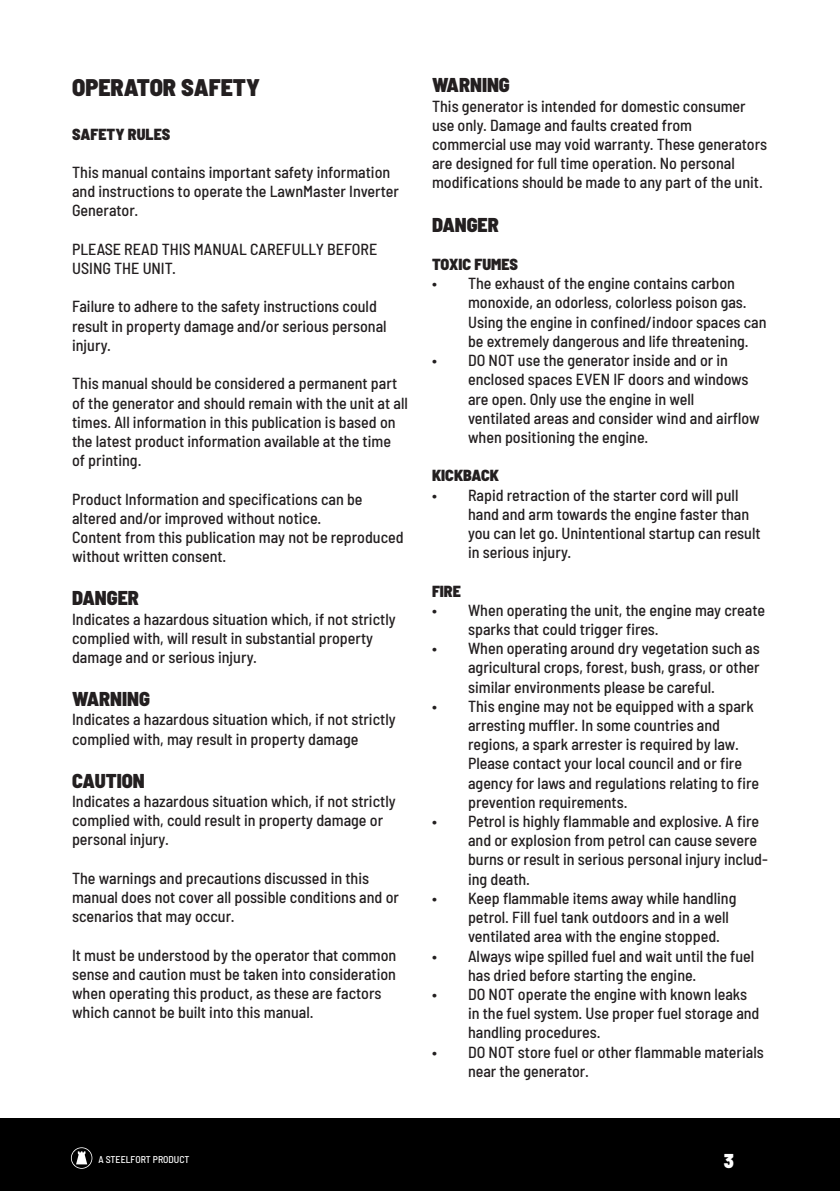
<style>
.page{position:relative;width:840px;height:1191px;background:#fff}
.page>*{position:absolute;margin:0;border:0;box-sizing:border-box;transform-origin:0 0}
.t1{font:900 semi-condensed 24px "Barlow";color:#231f20}
.t2{font:900 semi-condensed 20px "Barlow";color:#231f20}
.t3{font:900 semi-condensed 20px "Barlow";color:#fff}
.t4{font:500 semi-condensed 16px/19.2px "Barlow";color:#231f20}
.t5{font:900 semi-condensed 16px "Barlow";color:#231f20}
.t6{font:500 semi-condensed 9.8px "Barlow";color:#fff}
</style>
<div class="page">
<div style="left:0;top:1119px;width:839px;height:72px;background:#000"></div>
<svg style="left:71px;top:1147px;width:21px;height:21px"></svg>
<p class="t1" style="left:72px;top:70px;width:189px">OPERATOR SAFETY</p>
<p class="t5" style="left:72px;top:122px;width:100px">SAFETY RULES</p>
<p class="t4" style="left:72px;top:161px;width:328px">This manual contains important safety information and instructions to operate the LawnMaster Inverter<br>Generator.</p>
<p class="t4" style="left:72px;top:238px;width:306px">PLEASE READ THIS MANUAL CAREFULLY BEFORE<br>USING THE UNIT.</p>
<p class="t4" style="left:72px;top:296px;width:316px">Failure to adhere to the safety instructions could result in property damage and/or serious personal injury.</p>
<p class="t4" style="left:72px;top:373px;width:337px">This manual should be considered a permanent part of the generator and should remain with the unit at all times. All information in this publication is based on the latest product information available at the time of printing.</p>
<p class="t4" style="left:72px;top:488px;width:292px">Product Information and specifications can be altered and/or improved without notice.</p>
<p class="t4" style="left:72px;top:526px;width:333px">Content from this publication may not be reproduced without written consent.</p>
<p class="t2" style="left:72px;top:583px;width:68px">DANGER</p>
<p class="t4" style="left:72px;top:608px;width:325px">Indicates a hazardous situation which, if not strictly complied with, will result in substantial property damage and or serious injury.</p>
<p class="t2" style="left:72px;top:684px;width:79px">WARNING</p>
<p class="t4" style="left:72px;top:709px;width:325px">Indicates a hazardous situation which, if not strictly complied with, may result in property damage</p>
<p class="t2" style="left:72px;top:766px;width:74px">CAUTION</p>
<p class="t4" style="left:72px;top:790px;width:325px">Indicates a hazardous situation which, if not strictly complied with, could result in property damage or personal injury.</p>
<p class="t4" style="left:72px;top:867px;width:328px">The warnings and precautions discussed in this manual does not cover all possible conditions and or scenarios that may occur.</p>
<p class="t4" style="left:72px;top:944px;width:325px">It must be understood by the operator that common sense and caution must be taken into consideration when operating this product, as these are factors which cannot be built into this manual.</p>
<p class="t2" style="left:432px;top:71px;width:79px">WARNING</p>
<p class="t4" style="left:432px;top:95px;width:336px">This generator is intended for domestic consumer use only. Damage and faults created from commercial use may void warranty. These generators are designed for full time operation. No personal modifications should be made to any part of the unit.</p>
<p class="t2" style="left:432px;top:210px;width:68px">DANGER</p>
<p class="t5" style="left:432px;top:253px;width:88px">TOXIC FUMES</p>
<p class="t4" style="left:468px;top:273px;width:300px;text-indent:-36px">• The exhaust of the engine contains carbon monoxide, an odorless, colorless poison gas.<br>Using the engine in confined/indoor spaces can be extremely dangerous and life threatening.</p>
<p class="t4" style="left:468px;top:349px;width:293px;text-indent:-36px">• DO NOT use the generator inside and or in enclosed spaces EVEN IF doors and windows are open. Only use the engine in well ventilated areas and consider wind and airflow when positioning the engine.</p>
<p class="t5" style="left:432px;top:464px;width:68px">KICKBACK</p>
<p class="t4" style="left:468px;top:484px;width:294px;text-indent:-36px">• Rapid retraction of the starter cord will pull hand and arm towards the engine faster than you can let go. Unintentional startup can result in serious injury.</p>
<p class="t5" style="left:432px;top:579px;width:30px">FIRE</p>
<p class="t4" style="left:468px;top:599px;width:298px;text-indent:-36px">• When operating the unit, the engine may create sparks that could trigger fires.</p>
<p class="t4" style="left:468px;top:637px;width:293px;text-align:justify;text-indent:-36px">• When operating around dry vegetation such as agricultural crops, forest, bush, grass, or other similar environments please be careful.</p>
<p class="t4" style="left:468px;top:695px;width:292px;text-indent:-36px">• This engine may not be equipped with a spark arresting muffler. In some countries and regions, a spark arrester is required by law.<br>Please contact your local council and or fire agency for laws and regulations relating to fire prevention requirements.</p>
<p class="t4" style="left:468px;top:810px;width:301px;text-indent:-36px">• Petrol is highly flammable and explosive. A fire and or explosion from petrol can cause severe burns or result in serious personal injury includ&shy;ing death.</p>
<p class="t4" style="left:468px;top:887px;width:270px;text-indent:-36px">• Keep flammable items away while handling petrol. Fill fuel tank outdoors and in a well ventilated area with the engine stopped.</p>
<p class="t4" style="left:468px;top:945px;width:288px;text-indent:-36px">• Always wipe spilled fuel and wait until the fuel has dried before starting the engine.</p>
<p class="t4" style="left:468px;top:983px;width:293px;text-indent:-36px">• DO NOT operate the engine with known leaks in the fuel system. Use proper fuel storage and handling procedures.</p>
<p class="t4" style="left:468px;top:1041px;width:297px;text-indent:-36px">• DO NOT store fuel or other flammable materials near the generator.</p>
<p class="t6" style="left:98px;top:1152px;width:92px">A STEELFORT PRODUCT</p>
<p class="t3" style="left:723px;top:1145px;width:12px">3</p>
</div>
